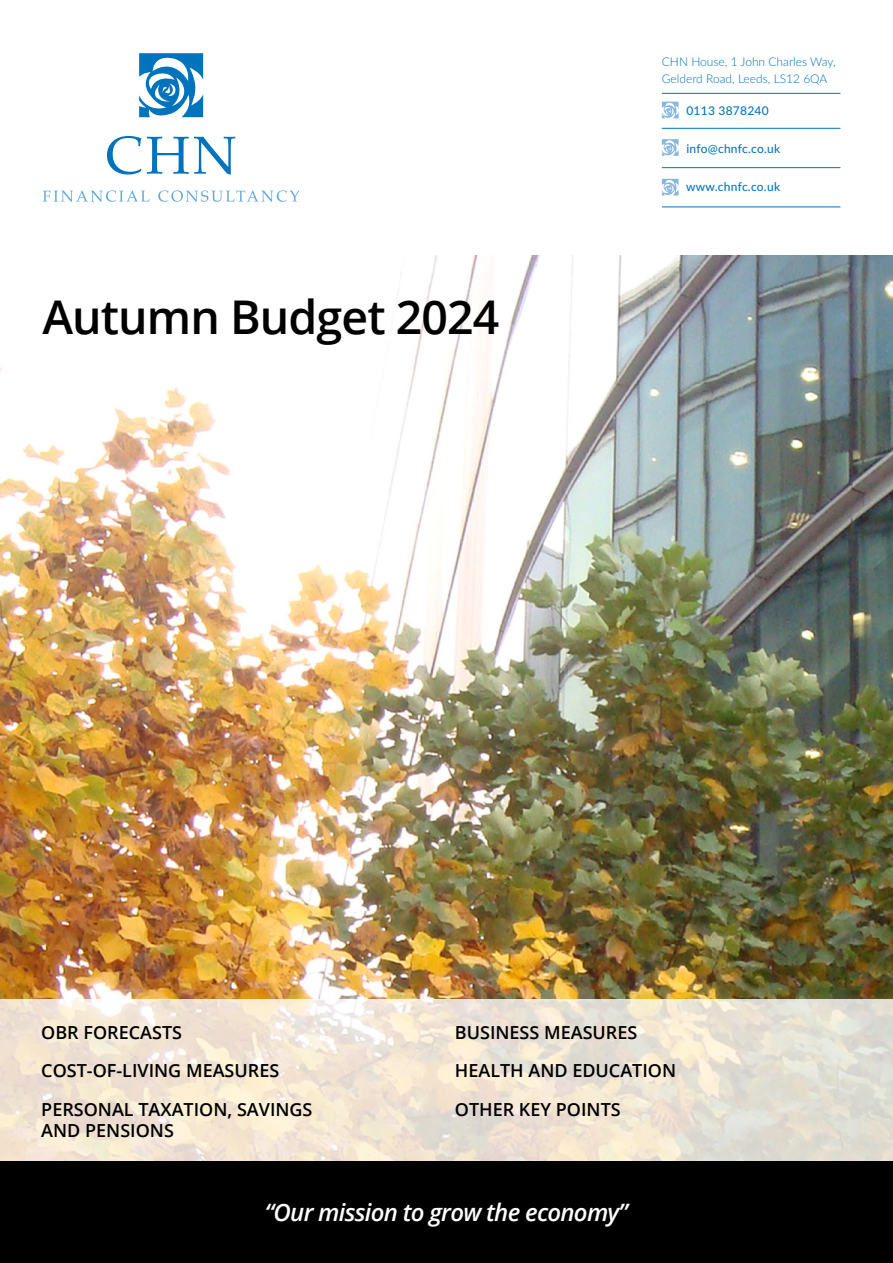
<style>
.page{position:relative;width:893px;height:1263px;background:#fff}
.page>*{position:absolute;margin:0;border:0;box-sizing:border-box;transform-origin:0 0}
.t1{font:600 46.5px "Open Sans";letter-spacing:-.02em;color:#000}
.t2{font:italic 600 24px "Open Sans";letter-spacing:-.03em;color:#fff}
.t3{font:600 18px/38.5px "Open Sans";color:#000}
.t4{font:300 12px/16.5px "Lato";color:#0073bc}
.t5{font:500 12px "Lato";letter-spacing:.02em;color:#0073bc}
</style>
<div class="page">
<img style="left:0;top:255px;width:893px;height:744px">
<div style="left:0;top:1161px;width:893px;height:102px;background:#000"></div>
<svg style="left:0;top:999px;width:893px;height:162px;background:#ede3d4"></svg>
<svg style="left:43px;top:190px;width:107px;height:12px"></svg>
<svg style="left:158px;top:190px;width:142px;height:12px"></svg>
<svg style="left:107px;top:136px;width:34px;height:39px"></svg>
<svg style="left:147px;top:137px;width:88px;height:38px"></svg>
<svg style="left:139px;top:53px;width:64px;height:65px"></svg>
<hr style="left:662px;top:93px;width:178px;height:1px;background:#0073bc">
<hr style="left:662px;top:207px;width:178px;height:1px;background:#0073bc">
<hr style="left:662px;top:167px;width:178px;height:1px;background:#0073bc">
<hr style="left:662px;top:128px;width:178px;height:1px;background:#0073bc">
<svg style="left:662px;top:102px;width:17px;height:16px"></svg>
<svg style="left:662px;top:139px;width:17px;height:17px"></svg>
<svg style="left:662px;top:179px;width:17px;height:17px"></svg>
<h1 class="t1" style="left:43px;top:286px;width:458px">Autumn Budget 2024</h1>
<p class="t4" style="left:662px;top:53px;width:175px">CHN House, 1 John Charles Way,<br>Gelderd Road, Leeds, LS12 6QA</p>
<p class="t5" style="left:686px;top:103px;width:84px">0113 3878240</p>
<p class="t5" style="left:686px;top:140px;width:95px">info@chnfc.co.uk</p>
<p class="t5" style="left:686px;top:178px;width:96px">www.chnfc.co.uk</p>
<p class="t3" style="left:41px;top:1012px;width:273px">OBR FORECASTS<br>COST-OF-LIVING MEASURES<br>PERSONAL TAXATION, SAVINGS</p>
<p class="t3" style="left:41px;top:1111px;width:134px">AND PENSIONS</p>
<p class="t3" style="left:455px;top:1012px;width:223px">BUSINESS MEASURES<br>HEALTH AND EDUCATION<br>OTHER KEY POINTS</p>
<h2 class="t2" style="left:265px;top:1196px;width:365px">“Our mission to grow the economy”</h2>
</div>
